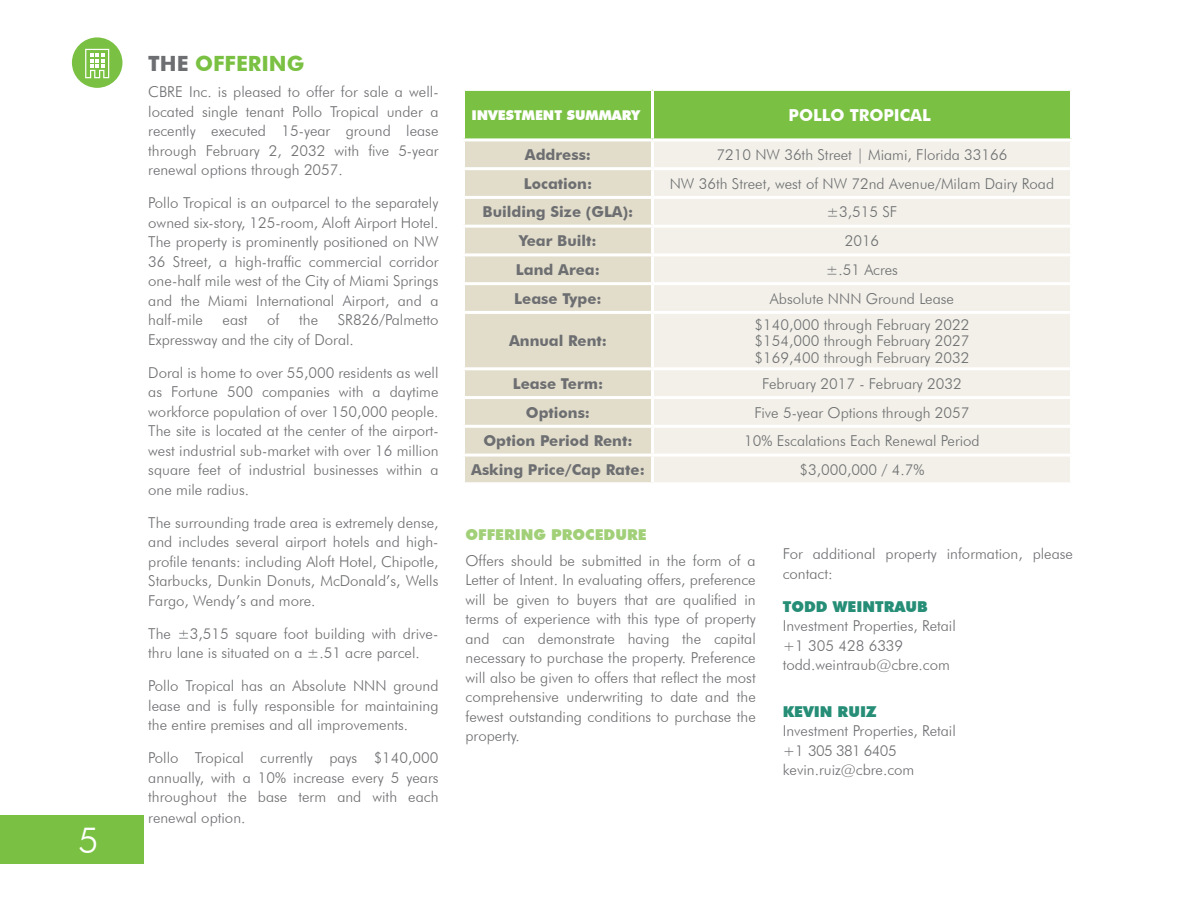
<style>
.page{position:relative;width:1188px;height:918px;background:#fff}
.page>*{position:absolute;margin:0;border:0;box-sizing:border-box;transform-origin:0 0}
.t1{font:300 36px "Futura BT";color:#fff}
.t2{font:700 21px "Futura BT";color:#7ac143}
.t3{font:700 16.5px "Futura BT";color:#fff}
.t4{font:300 15px/19.5px "Futura BT";color:#6d6e71;text-align:justify}
.t5{font:700 15px "Futura BT";color:#6d6e71}
.t6{font:900 15px "Futura BT";color:#268e77}
.t7{font:900 15px "Futura BT";color:#a1d078}
.t8{font:900 13.5px "Futura BT";color:#fff}
.s1{color:#6d6e71}
</style>
<div class="page">
<div style="left:0;top:815px;width:144px;height:49px;background:#7ac143"></div>
<div style="left:72px;top:37px;width:50px;height:51px;background:#7ac143;border-radius:50%"></div>
<svg style="left:85px;top:49px;width:24px;height:29px"></svg>
<div style="left:465px;top:91px;width:605px;height:47px;background:#7ac143"></div>
<div style="left:465px;top:141px;width:186px;height:341px;background:#e2ddcb"></div>
<div style="left:654px;top:141px;width:416px;height:341px;background:#f2f0e8"></div>
<hr style="left:651px;top:91px;width:3px;height:47px;background:#fff">
<hr style="left:462px;top:167px;width:190px;height:3px;background:#fff">
<hr style="left:652px;top:167px;width:421px;height:3px;background:#fff">
<hr style="left:462px;top:196px;width:190px;height:3px;background:#fff">
<hr style="left:652px;top:196px;width:421px;height:3px;background:#fff">
<hr style="left:462px;top:225px;width:190px;height:3px;background:#fff">
<hr style="left:652px;top:225px;width:421px;height:3px;background:#fff">
<hr style="left:462px;top:253px;width:190px;height:3px;background:#fff">
<hr style="left:652px;top:253px;width:421px;height:3px;background:#fff">
<hr style="left:462px;top:282px;width:190px;height:3px;background:#fff">
<hr style="left:652px;top:282px;width:421px;height:3px;background:#fff">
<hr style="left:462px;top:311px;width:190px;height:3px;background:#fff">
<hr style="left:652px;top:311px;width:421px;height:3px;background:#fff">
<hr style="left:462px;top:367px;width:190px;height:3px;background:#fff">
<hr style="left:652px;top:367px;width:421px;height:3px;background:#fff">
<hr style="left:462px;top:396px;width:190px;height:3px;background:#fff">
<hr style="left:652px;top:396px;width:421px;height:3px;background:#fff">
<hr style="left:462px;top:425px;width:190px;height:3px;background:#fff">
<hr style="left:652px;top:425px;width:421px;height:3px;background:#fff">
<hr style="left:462px;top:454px;width:190px;height:3px;background:#fff">
<hr style="left:652px;top:454px;width:421px;height:3px;background:#fff">
<h1 class="t1" style="left:78px;top:819px;width:22px">5</h1>
<h2 class="t2" style="left:148px;top:51px;width:158px"><span class="s1">THE</span> OFFERING</h2>
<p class="t4" style="left:148px;top:82px;width:292px">CBRE Inc. is pleased to offer for sale a well&shy;located single tenant Pollo Tropical under a recently executed 15-year ground lease through February 2, 2032 with five 5-year renewal options through 2057.</p>
<p class="t4" style="left:148px;top:193px;width:292px">Pollo Tropical is an outparcel to the separately owned six-story, 125-room, Aloft Airport Hotel.<br>The property is prominently positioned on NW 36 Street, a high-traffic commercial corridor one-half mile west of the City of Miami Springs and the Miami International Airport, and a half-mile</p>
<p class="t4" style="left:223px;top:310px;width:27px">east</p>
<p class="t4" style="left:267px;top:310px;width:14px">of</p>
<p class="t4" style="left:299px;top:310px;width:20px">the</p>
<p class="t4" style="left:148px;top:310px;width:292px;text-indent:190px">SR826/Palmetto<br>Expressway and the city of Doral.</p>
<p class="t4" style="left:148px;top:362px;width:292px">Doral is home to over 55,000 residents as well as Fortune 500 companies with a daytime workforce population of over 150,000 people.<br>The site is located at the center of the airport&shy;west industrial sub-market with over 16 million square feet of industrial businesses within a one mile radius.</p>
<p class="t4" style="left:148px;top:512px;width:292px">The surrounding trade area is extremely dense, and includes several airport hotels and high&shy;profile tenants: including Aloft Hotel, Chipotle, Starbucks, Dunkin Donuts, McDonald’s, Wells Fargo, Wendy’s and more.</p>
<p class="t4" style="left:148px;top:623px;width:292px">The ±3,515 square foot building with drive&shy;thru lane is situated on a ±.51 acre parcel.</p>
<p class="t4" style="left:148px;top:676px;width:292px">Pollo Tropical has an Absolute NNN ground lease and is fully responsible for maintaining the entire premises and all improvements.</p>
<p class="t4" style="left:148px;top:748px;width:292px">Pollo Tropical currently pays $140,000 annually, with a 10% increase every 5 years throughout the base term and with each</p>
<p class="t4" style="left:148px;top:808px;width:99px">renewal option.</p>
<p class="t8" style="left:471px;top:107px;width:170px">INVESTMENT SUMMARY</p>
<p class="t3" style="left:789px;top:105px;width:144px">POLLO TROPICAL</p>
<p class="t5" style="left:525px;top:146px;width:68px">Address:</p>
<p class="t4" style="left:717px;top:145px;width:292px">7210 NW 36th Street | Miami, Florida 33166</p>
<p class="t5" style="left:524px;top:174px;width:70px">Location:</p>
<p class="t4" style="left:670px;top:174px;width:386px">NW 36th Street, west of NW 72nd Avenue/Milam Dairy Road</p>
<p class="t5" style="left:483px;top:203px;width:152px">Building Size (GLA):</p>
<p class="t4" style="left:827px;top:202px;width:72px">±3,515 SF</p>
<p class="t5" style="left:519px;top:232px;width:79px">Year Built:</p>
<p class="t4" style="left:845px;top:231px;width:36px">2016</p>
<p class="t5" style="left:516px;top:261px;width:86px">Land Area:</p>
<p class="t4" style="left:826px;top:260px;width:74px">±.51 Acres</p>
<p class="t5" style="left:514px;top:289px;width:89px">Lease Type:</p>
<p class="t4" style="left:770px;top:289px;width:186px">Absolute NNN Ground Lease</p>
<p class="t5" style="left:509px;top:332px;width:99px">Annual Rent:</p>
<p class="t4" style="left:755px;top:316px;width:216px;line-height:16.5px">$140,000 through February 2022 $154,000 through February 2027 $169,400 through February 2032</p>
<p class="t5" style="left:513px;top:374px;width:92px">Lease Term:</p>
<p class="t4" style="left:762px;top:374px;width:201px">February 2017 - February 2032</p>
<p class="t5" style="left:526px;top:403px;width:66px">Options:</p>
<p class="t4" style="left:754px;top:402px;width:217px">Five 5-year Options through 2057</p>
<p class="t5" style="left:483px;top:432px;width:151px">Option Period Rent:</p>
<p class="t4" style="left:744px;top:431px;width:237px">10% Escalations Each Renewal Period</p>
<p class="t5" style="left:471px;top:461px;width:175px">Asking Price/Cap Rate:</p>
<p class="t4" style="left:799px;top:460px;width:127px">$3,000,000 / 4.7%</p>
<p class="t7" style="left:466px;top:525px;width:183px">OFFERING PROCEDURE</p>
<p class="t4" style="left:466px;top:551px;width:292px">Offers should be submitted in the form of a Letter of Intent. In evaluating offers, preference will be given to buyers that are qualified in terms of experience with this type of property and can demonstrate having the capital necessary to purchase the property. Preference will also be given to offers that reflect the most comprehensive underwriting to date and the fewest outstanding conditions to purchase the property.</p>
<p class="t4" style="left:783px;top:544px;width:292px">For additional property information, please contact:</p>
<p class="t6" style="left:783px;top:597px;width:146px">TODD WEINTRAUB</p>
<p class="t4" style="left:783px;top:616px;width:175px;text-align:left">Investment Properties, Retail +1 305 428 6339 todd.weintraub@cbre.com</p>
<p class="t6" style="left:783px;top:702px;width:95px">KEVIN RUIZ</p>
<p class="t4" style="left:783px;top:721px;width:175px;text-align:left">Investment Properties, Retail +1 305 381 6405 kevin.ruiz@cbre.com</p>
</div>
